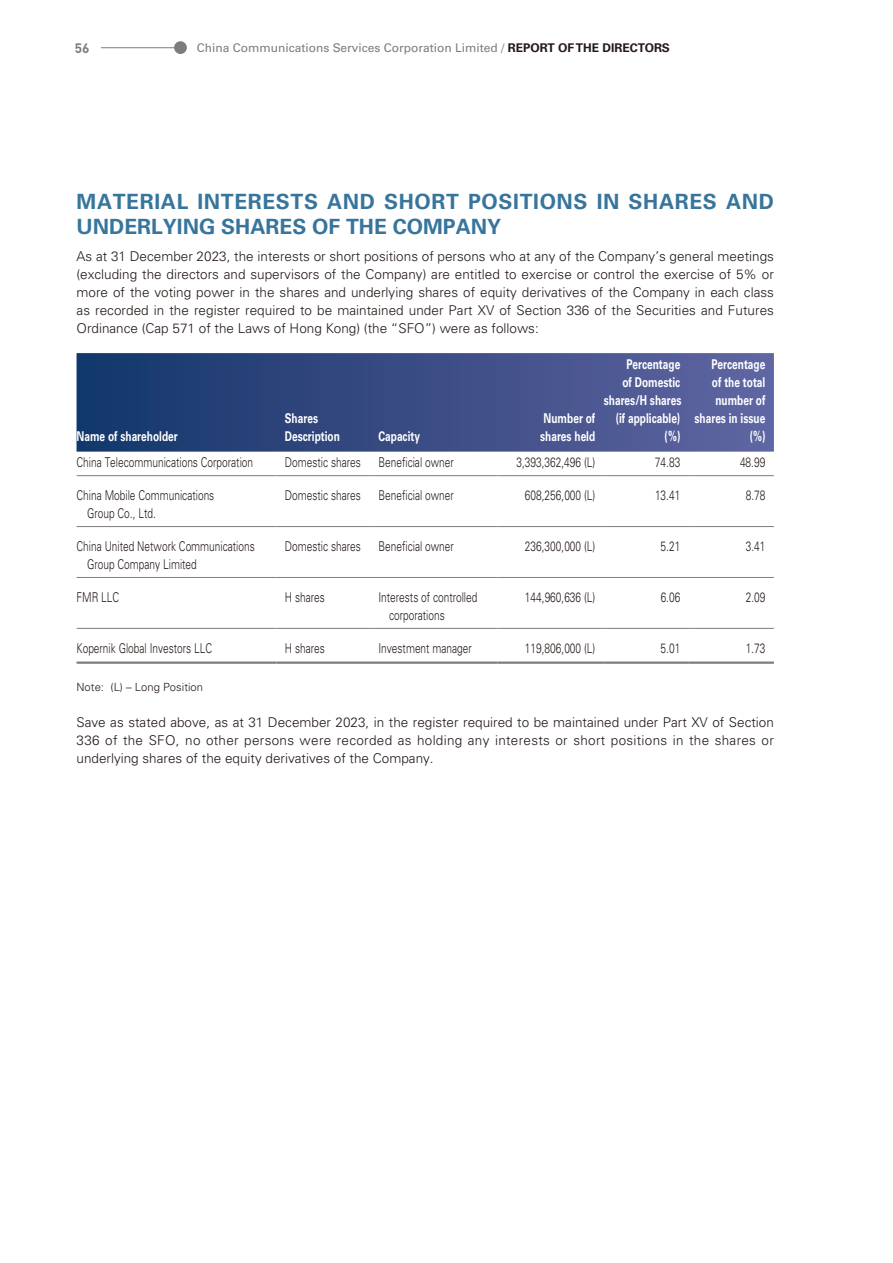
<style>
.page{position:relative;width:893px;height:1263px;background:#fff}
.page>*{position:absolute;margin:0;border:0;box-sizing:border-box;transform-origin:0 0}
.t1{font:700 21px/25.5px "Univers LT Std";letter-spacing:.03em;color:#37759c}
.t2{font:300 13.5px/18px "Univers LT Std";color:#231916;text-align:justify}
.t3{font:300 13.5px/18px "Univers LT Std";color:#231916;scale:.75 1}
.t4{font:700 13.5px/18px "Univers LT Std";color:#fff;scale:.75 1}
.t5{font:700 13.5px "DIN Pro";color:#7d7d7d}
.t6{font:12px "Univers LT Std";color:#7d7d7d}
.t7{font:300 11.25px "Univers LT Std";color:#231916}
.s1{font-weight:300}
.s2{font-weight:700;color:#231916}
</style>
<div class="page">
<hr style="left:101px;top:47px;width:79px;height:1px;background:#7d7d7d">
<div style="left:174px;top:41px;width:13px;height:13px;background:#7d7d7d;border-radius:50%"></div>
<svg style="left:77px;top:353px;width:697px;height:99px;background:#3a4d85"></svg>
<hr style="left:77px;top:475px;width:199px;height:1px;background:#7d7d7d">
<hr style="left:276px;top:475px;width:94px;height:1px;background:#7d7d7d">
<hr style="left:370px;top:475px;width:127px;height:1px;background:#7d7d7d">
<hr style="left:497px;top:475px;width:107px;height:1px;background:#7d7d7d">
<hr style="left:604px;top:475px;width:85px;height:1px;background:#7d7d7d">
<hr style="left:689px;top:475px;width:85px;height:1px;background:#7d7d7d">
<hr style="left:77px;top:526px;width:199px;height:1px;background:#7d7d7d">
<hr style="left:276px;top:526px;width:94px;height:1px;background:#7d7d7d">
<hr style="left:370px;top:526px;width:127px;height:1px;background:#7d7d7d">
<hr style="left:497px;top:526px;width:107px;height:1px;background:#7d7d7d">
<hr style="left:604px;top:526px;width:85px;height:1px;background:#7d7d7d">
<hr style="left:689px;top:526px;width:85px;height:1px;background:#7d7d7d">
<hr style="left:77px;top:577px;width:199px;height:1px;background:#7d7d7d">
<hr style="left:276px;top:577px;width:94px;height:1px;background:#7d7d7d">
<hr style="left:370px;top:577px;width:127px;height:1px;background:#7d7d7d">
<hr style="left:497px;top:577px;width:107px;height:1px;background:#7d7d7d">
<hr style="left:604px;top:577px;width:85px;height:1px;background:#7d7d7d">
<hr style="left:689px;top:577px;width:85px;height:1px;background:#7d7d7d">
<hr style="left:77px;top:628px;width:199px;height:1px;background:#7d7d7d">
<hr style="left:276px;top:628px;width:94px;height:1px;background:#7d7d7d">
<hr style="left:370px;top:628px;width:127px;height:1px;background:#7d7d7d">
<hr style="left:497px;top:628px;width:107px;height:1px;background:#7d7d7d">
<hr style="left:604px;top:628px;width:85px;height:1px;background:#7d7d7d">
<hr style="left:689px;top:628px;width:85px;height:1px;background:#7d7d7d">
<hr style="left:77px;top:661px;width:199px;height:3px;background:#7d7d7d">
<hr style="left:276px;top:661px;width:94px;height:3px;background:#7d7d7d">
<hr style="left:370px;top:661px;width:127px;height:3px;background:#7d7d7d">
<hr style="left:497px;top:661px;width:107px;height:3px;background:#7d7d7d">
<hr style="left:604px;top:661px;width:85px;height:3px;background:#7d7d7d">
<hr style="left:689px;top:661px;width:85px;height:3px;background:#7d7d7d">
<p class="t5" style="left:75px;top:43px;width:16px">56</p>
<p class="t6" style="left:197px;top:42px;width:475px">China Communications Services Corporation Limited <span class="s1">/</span> <span class="s2">REPORT OF THE DIRECTORS</span></p>
<h1 class="t1" style="left:77px;top:190px;width:699px">MATERIAL INTERESTS AND SHORT POSITIONS IN SHARES AND<br>UNDERLYING SHARES OF THE COMPANY</h1>
<p class="t2" style="left:77px;top:248px;width:699px">As at 31 December 2023, the interests or short positions of persons who at any of the Company’s general meetings (excluding the directors and supervisors of the Company) are entitled to exercise or control the exercise of 5% or more of the voting power in the shares and underlying shares of equity derivatives of the Company in each class as recorded in the register required to be maintained under Part XV of Section 336 of the Securities and Futures Ordinance (Cap 571 of the Laws of Hong Kong) (the “SFO”) were as follows:</p>
<p class="t4" style="left:77px;top:428px;width:137px">Name of shareholder</p>
<p class="t4" style="left:285px;top:410px;width:75px">Shares<br>Description</p>
<p class="t4" style="left:378px;top:428px;width:57px">Capacity</p>
<p class="t4" style="left:540px;top:410px;width:75px">Number of shares held</p>
<p class="t4" style="left:604px;top:356px;width:105px;text-align:right">Percentage<br>of Domestic shares/H shares (if applicable) (%)</p>
<p class="t4" style="left:694px;top:356px;width:96px;text-align:right">Percentage<br>of the total number of shares in issue (%)</p>
<p class="t3" style="left:77px;top:454px;width:237px">China Telecommunications Corporation</p>
<p class="t3" style="left:285px;top:454px;width:103px">Domestic shares</p>
<p class="t3" style="left:378px;top:454px;width:102px">Beneficial owner</p>
<p class="t3" style="left:516px;top:454px;width:107px">3,393,362,496 (L)</p>
<p class="t3" style="left:655px;top:454px;width:35px">74.83</p>
<p class="t3" style="left:740px;top:454px;width:35px">48.99</p>
<p class="t3" style="left:87px;top:487px;width:171px;text-indent:-11px">China Mobile Communications<br>Group Co., Ltd.</p>
<p class="t3" style="left:285px;top:487px;width:103px">Domestic shares</p>
<p class="t3" style="left:378px;top:487px;width:102px">Beneficial owner</p>
<p class="t3" style="left:525px;top:487px;width:95px">608,256,000 (L)</p>
<p class="t3" style="left:655px;top:487px;width:35px">13.41</p>
<p class="t3" style="left:746px;top:487px;width:28px">8.78</p>
<p class="t3" style="left:87px;top:538px;width:225px;text-indent:-11px">China United Network Communications<br>Group Company Limited</p>
<p class="t3" style="left:285px;top:538px;width:103px">Domestic shares</p>
<p class="t3" style="left:378px;top:538px;width:102px">Beneficial owner</p>
<p class="t3" style="left:525px;top:538px;width:95px">236,300,000 (L)</p>
<p class="t3" style="left:661px;top:538px;width:28px">5.21</p>
<p class="t3" style="left:746px;top:538px;width:28px">3.41</p>
<p class="t3" style="left:77px;top:589px;width:59px">FMR LLC</p>
<p class="t3" style="left:285px;top:589px;width:55px">H shares</p>
<p class="t3" style="left:389px;top:589px;width:119px;text-indent:-11px">Interests of controlled corporations</p>
<p class="t3" style="left:525px;top:589px;width:95px">144,960,636 (L)</p>
<p class="t3" style="left:661px;top:589px;width:28px">6.06</p>
<p class="t3" style="left:746px;top:589px;width:28px">2.09</p>
<p class="t3" style="left:77px;top:640px;width:182px">Kopernik Global Investors LLC</p>
<p class="t3" style="left:285px;top:640px;width:55px">H shares</p>
<p class="t3" style="left:378px;top:640px;width:126px">Investment manager</p>
<p class="t3" style="left:525px;top:640px;width:95px">119,806,000 (L)</p>
<p class="t3" style="left:661px;top:640px;width:28px">5.01</p>
<p class="t3" style="left:746px;top:640px;width:28px">1.73</p>
<p class="t7" style="left:77px;top:681px;width:128px">Note: (L) – Long Position</p>
<p class="t2" style="left:77px;top:714px;width:699px">Save as stated above, as at 31 December 2023, in the register required to be maintained under Part XV of Section 336 of the SFO, no other persons were recorded as holding any interests or short positions in the shares or underlying shares of the equity derivatives of the Company.</p>
</div>
